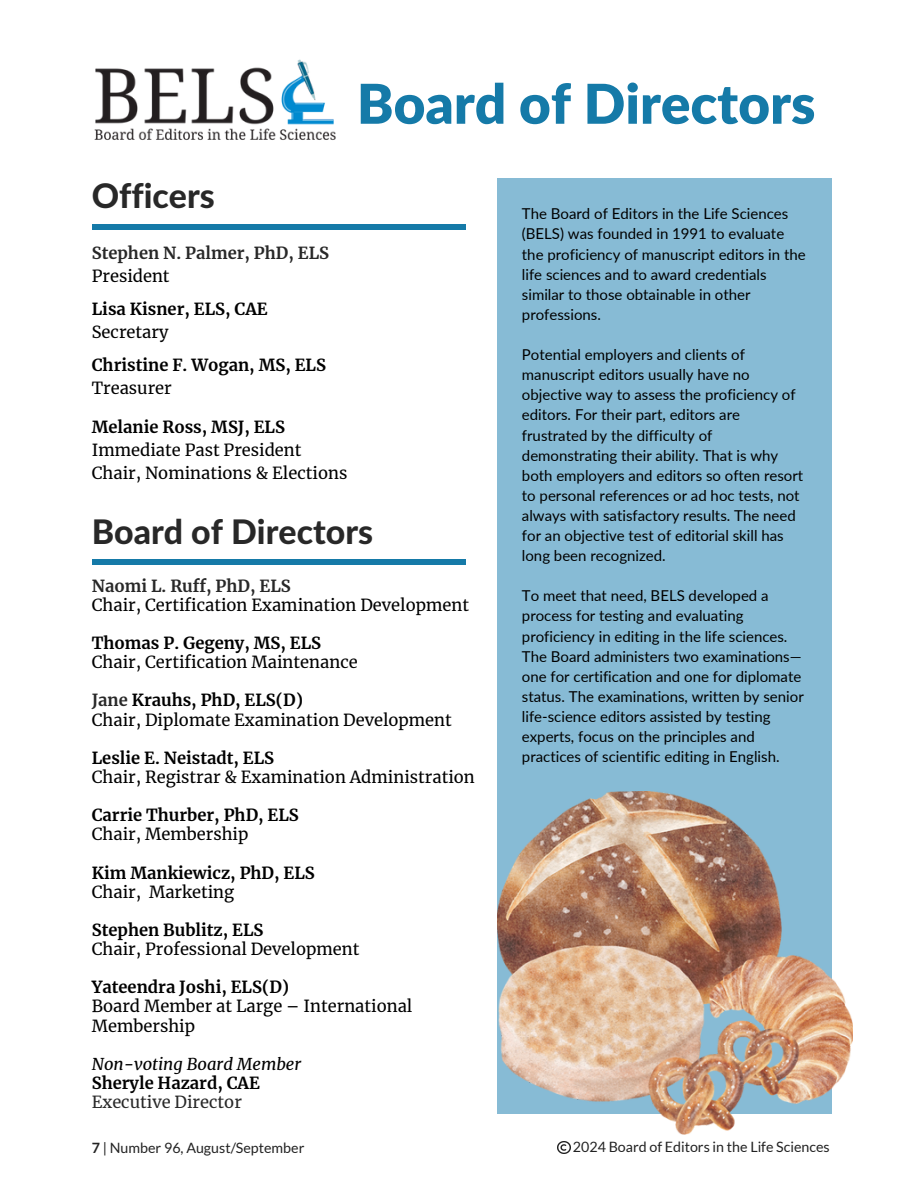
<style>
.page{position:relative;width:918px;height:1188px;background:#fff}
.page>*{position:absolute;margin:0;border:0;box-sizing:border-box;transform-origin:0 0}
.t1{font:900 54.9px "Lato Latin";color:#157aa8}
.t2{font:800 33.9px "Lato Latin";color:#282828}
.t3{font:16.5px/19.2px "Merriweather";color:#000}
.t4{font:700 16.5px/23px "Merriweather";color:#000}
.t5{font:italic 16.5px/19.2px "Merriweather";color:#000}
.t6{font:700 16.5px/23px "Merriweather";color:#282828}
.t7{font:15px/20.1px "Lato";color:#000}
.t8{font:14.25px "Lato";color:#222}
.s1{font-weight:400;color:#000}
.s2{font-weight:400}
.s3{font-weight:700}
.s4{font-weight:700;color:#282828}
.s5{font-weight:700;font-style:normal}
.s6{font-style:normal;color:#282828}
</style>
<div class="page">
<div style="left:497px;top:178px;width:334px;height:936px;background:#87bbd5"></div>
<img style="left:94px;top:59px;width:242px;height:81px">
<div style="left:92px;top:224px;width:373px;height:6px;background:#157aa8"></div>
<div style="left:92px;top:560px;width:373px;height:5px;background:#157aa8"></div>
<svg style="left:558px;top:1141px;width:12px;height:13px"></svg>
<img style="left:497px;top:791px;width:356px;height:343px">
<h3 class="t1" style="left:357px;top:80px;width:460px">Board of Directors</h3>
<h1 class="t2" style="left:92px;top:181px;width:125px">Officers</h1>
<h3 class="t6" style="left:92px;top:242px;width:239px">Stephen N. Palmer, PhD, ELS<br><span class="s1">President</span></h3>
<h3 class="t4" style="left:92px;top:298px;width:177px">Lisa Kisner, ELS, CAE<br><span class="s2">Secretary</span></h3>
<h3 class="t4" style="left:92px;top:354px;width:236px">Christine F. Wogan, MS, ELS<br><span class="s2">Treasurer</span></h3>
<h3 class="t3" style="left:92px;top:416px;width:257px;line-height:23px"><span class="s3">Melanie Ross, MSJ, ELS<br></span>Immediate Past President<br>Chair, Nominations &amp; Elections</h3>
<h2 class="t2" style="left:92px;top:517px;width:283px">Board of Directors</h2>
<h3 class="t3" style="left:92px;top:576px;width:379px"><span class="s4">Naomi L. Ruff, PhD, ELS<br></span>Chair, Certification Examination Development</h3>
<h3 class="t3" style="left:92px;top:634px;width:267px"><span class="s3">Thomas P. Gegeny, MS, ELS<br></span>Chair, Certification Maintenance</h3>
<h3 class="t3" style="left:92px;top:691px;width:362px"><span class="s4">Jane</span> <span class="s3">Krauhs, PhD, ELS(D)<br></span>Chair, Diplomate Examination Development</h3>
<h3 class="t3" style="left:92px;top:748px;width:385px"><span class="s3">Leslie E. Neistadt, ELS<br></span>Chair, Registrar &amp; Examination Administration</h3>
<h3 class="t4" style="left:92px;top:806px;width:209px;line-height:19.2px">Carrie Thurber, PhD, ELS<br><span class="s2">Chair, Membership</span></h3>
<p class="t4" style="left:92px;top:863px;width:225px;line-height:19.2px">Kim Mankiewicz, PhD, ELS<br><span class="s2">Chair, Marketing</span></p>
<p class="t3" style="left:92px;top:920px;width:269px"><span class="s3">Stephen Bublitz, ELS<br></span>Chair, Professional Development</p>
<p class="t3" style="left:92px;top:978px;width:322px"><span class="s3">Yateendra Joshi, ELS(D)<br></span>Board Member at Large – International<br>Membership</p>
<p class="t5" style="left:92px;top:1054px;width:211px">Non-voting Board Member<br><span class="s5">Sheryle Hazard, CAE<br></span><span class="s6">Executive Director</span></p>
<h2 class="t7" style="left:522px;top:203px;width:285px">The Board of Editors in the Life Sciences (BELS) was founded in 1991 to evaluate the proficiency of manuscript editors in the life sciences and to award credentials similar to those obtainable in other professions.</h2>
<h3 class="t7" style="left:522px;top:344px;width:283px">Potential employers and clients of manuscript editors usually have no objective way to assess the proficiency of editors. For their part, editors are frustrated by the difficulty of demonstrating their ability. That is why both employers and editors so often resort to personal references or ad hoc tests, not always with satisfactory results. The need for an objective test of editorial skill has long been recognized.</h3>
<h3 class="t7" style="left:522px;top:586px;width:283px">To meet that need, BELS developed a process for testing and evaluating proficiency in editing in the life sciences.<br>The Board administers two examinations— one for certification and one for diplomate status. The examinations, written by senior life-science editors assisted by testing experts, focus on the principles and practices of scientific editing in English.</h3>
<h3 class="t8" style="left:92px;top:1139px;width:214px"><span class="s3">7</span> | Number 96, August/September</h3>
<h3 class="t8" style="left:573px;top:1138px;width:258px">2024 Board of Editors in the Life Sciences</h3>
</div>
